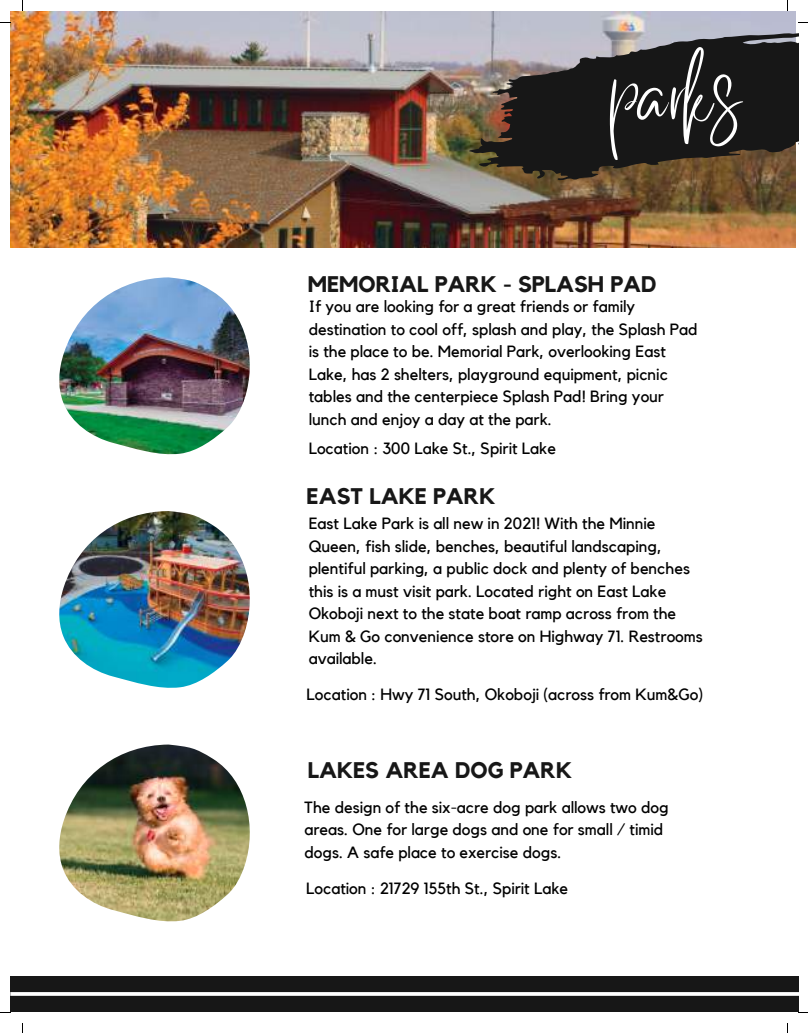
<style>
.page{position:relative;width:808px;height:1033px;background:#fff}
.page>*{position:absolute;margin:0;border:0;box-sizing:border-box;transform-origin:0 0}
.t1{font:67.25px "Better Saturday";color:#fff}
.t2{font:700 22.5px "Kollektif";color:#171717}
.t3{font:16.25px/22.5px "Kollektif";color:#000}
</style>
<div class="page">
<img style="left:10px;top:12px;width:785px;height:236px">
<svg style="left:469px;top:29px;width:329px;height:151px;background:#433e3a"></svg>
<div style="left:10px;top:975px;width:788px;height:36px;background:#171717"></div>
<hr style="left:10px;top:992px;width:788px;height:3px;background:#fff">
<img style="left:59px;top:277px;width:191px;height:177px">
<img style="left:59px;top:511px;width:191px;height:177px">
<img style="left:59px;top:744px;width:191px;height:177px">
<h1 class="t1" style="left:611px;top:83px;width:132px">parks</h1>
<h2 class="t2" style="left:308px;top:273px;width:350px">MEMORIAL PARK - SPLASH PAD</h2>
<p class="t3" style="left:309px;top:296px;width:390px">If you are looking for a great friends or family destination to cool off, splash and play, the Splash Pad is the place to be. Memorial Park, overlooking East Lake, has 2 shelters, playground equipment, picnic tables and the centerpiece Splash Pad! Bring your lunch and enjoy a day at the park.</p>
<p class="t3" style="left:309px;top:437px;width:249px">Location : 300 Lake St., Spirit Lake</p>
<h2 class="t2" style="left:306px;top:486px;width:190px">EAST LAKE PARK</h2>
<p class="t3" style="left:309px;top:513px;width:395px">East Lake Park is all new in 2021! With the Minnie Queen, fish slide, benches, beautiful landscaping, plentiful parking, a public dock and plenty of benches this is a must visit park. Located right on East Lake Okoboji next to the state boat ramp across from the Kum &amp; Go convenience store on Highway 71. Restrooms available.</p>
<p class="t3" style="left:306px;top:684px;width:398px">Location : Hwy 71 South, Okoboji (across from Kum&amp;Go)</p>
<h2 class="t2" style="left:308px;top:759px;width:266px">LAKES AREA DOG PARK</h2>
<p class="t3" style="left:304px;top:796px;width:365px">The design of the six-acre dog park allows two dog areas. One for large dogs and one for small / timid dogs. A safe place to exercise dogs.</p>
<p class="t3" style="left:306px;top:877px;width:263px">Location : 21729 155th St., Spirit Lake</p>
</div>
